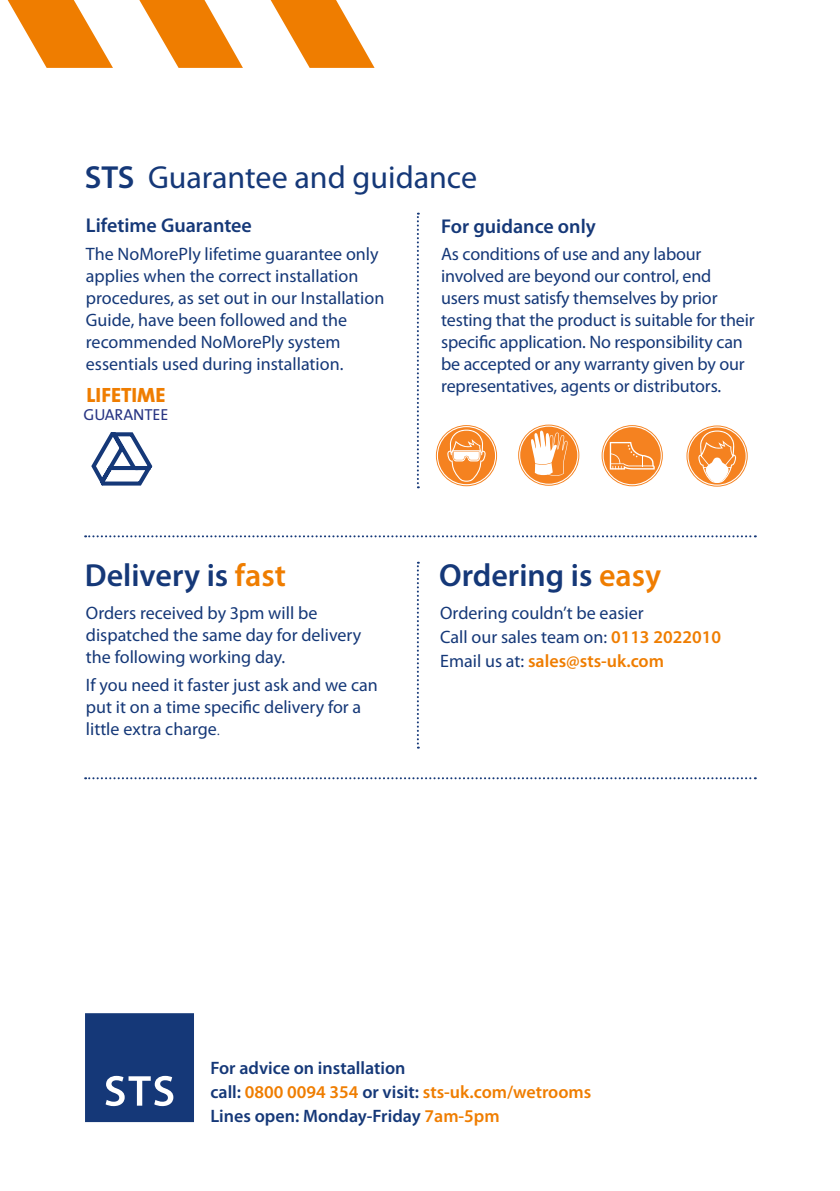
<style>
.page{position:relative;width:840px;height:1191px;background:#fff}
.page>*{position:absolute;margin:0;border:0;box-sizing:border-box;transform-origin:0 0}
.t1{font:600 32px "Myriad Pro";color:#153878}
.t2{font:32px "Myriad Pro";color:#153878}
.t3{font:800 20.8px "The Sans B8";color:#ef7d00}
.t4{font:600 20px "Myriad Pro";color:#153878}
.t5{font:18px/22px "Myriad Pro";color:#153878}
.t6{font:600 18px/24px "Myriad Pro";color:#153878}
.t7{font:16px "The Sans B5 Plain";color:#283583}
.s1{font-weight:600}
.s2{color:#ef7d00}
.s3{font-weight:300}
.s4{font-weight:600;color:#ef7d00}
</style>
<div class="page">
<svg style="left:8px;top:0;width:366px;height:68px"></svg>
<svg style="left:436px;top:426px;width:60px;height:59px"></svg>
<svg style="left:519px;top:425px;width:59px;height:60px"></svg>
<svg style="left:602px;top:426px;width:59px;height:59px"></svg>
<svg style="left:687px;top:426px;width:59px;height:59px"></svg>
<svg style="left:416px;top:213px;width:2px;height:275px"></svg>
<svg style="left:416px;top:562px;width:2px;height:186px"></svg>
<svg style="left:91px;top:432px;width:62px;height:54px"></svg>
<svg style="left:85px;top:535px;width:670px;height:2px"></svg>
<svg style="left:85px;top:777px;width:670px;height:2px"></svg>
<svg style="left:85px;top:1013px;width:109px;height:109px;background:#254581"></svg>
<h1 class="t2" style="left:85px;top:160px;width:393px"><span class="s1">STS</span> Guarantee and guidance</h1>
<p class="t4" style="left:441px;top:215px;width:156px">For guidance only</p>
<p class="t5" style="left:441px;top:244px;width:315px">As conditions of use and any labour involved are beyond our control, end<br>users must satisfy themselves by prior testing that the product is suitable for their specific application. No responsibility can be accepted or any warranty given by our representatives, agents or distributors.</p>
<p class="t4" style="left:86px;top:214px;width:167px">Lifetime Guarantee</p>
<p class="t5" style="left:86px;top:243px;width:300px">The NoMorePly lifetime guarantee only applies when the correct installation procedures, as set out in our Installation Guide, have been followed and the recommended NoMorePly system essentials used during installation.</p>
<p class="t3" style="left:86px;top:384px;width:81px">LIFETIME</p>
<p class="t7" style="left:83px;top:406px;width:87px">GUARANTEE</p>
<h1 class="t1" style="left:85px;top:557px;width:203px">Delivery is <span class="s2">fast</span></h1>
<h1 class="t1" style="left:439px;top:557px;width:223px">Ordering is <span class="s2">easy</span></h1>
<p class="t5" style="left:86px;top:602px;width:277px">Orders received by 3pm will be dispatched the same day for delivery the following working day.</p>
<p class="t5" style="left:86px;top:674px;width:293px">If you need it faster just ask and we can put it on a time specific delivery for a little extra charge<span class="s3">.</span></p>
<p class="t5" style="left:440px;top:601px;width:282px;line-height:24px">Ordering couldn’t be easier<br>Call our sales team on: <span class="s4">0113 2022010<br></span>Email us at: <span class="s4">sales@sts-uk.com</span></p>
<p class="t6" style="left:210px;top:1056px;width:382px">For advice on installation<br>call: <span class="s2">0800 0094 354</span> or visit: <span class="s2">sts-uk.com/wetrooms<br></span>Lines open: Monday-Friday <span class="s2">7am-5pm</span></p>
</div>
